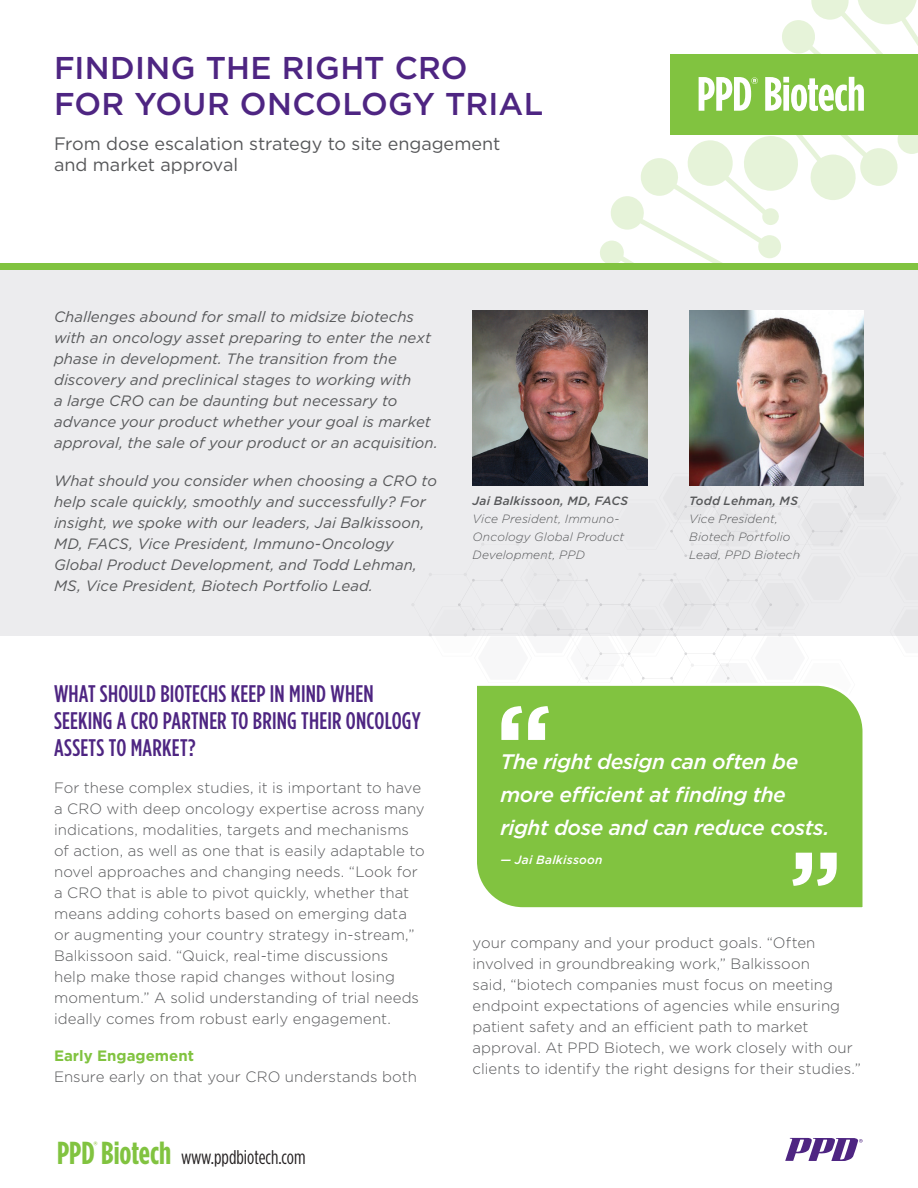
<style>
.page{position:relative;width:918px;height:1188px;background:#fff}
.page>*{position:absolute;margin:0;border:0;box-sizing:border-box;transform-origin:0 0}
.t1{font:700 105px "Gotham";color:#fff}
.t2{font:700 31.8px "Gotham Condensed";color:#81c340}
.t3{font:500 31.5px/36px "Gotham";letter-spacing:.01em;color:#4e2582}
.Subhead_2{font:500 24px/27px "Gotham Condensed";letter-spacing:.01em;color:#4e2582}
.t4{font:italic 500 21px/33px "Gotham";letter-spacing:-.02em;color:#fff}
.t5{font:19.65px "Gotham Condensed";color:#231f20}
.t6{font:18px/21px "Gotham";letter-spacing:-.005em;color:#57585a}
.body_text{font:300 15px/21px "Gotham";letter-spacing:.005em;color:#57585a}
.t7{font:italic 15px/21px "Gotham";letter-spacing:.005em;color:#57585a}
.Subhead_3{font:700 15px "Gotham";color:#81c340}
.t8{font:italic 300 12px/18px "Gotham";letter-spacing:.01em;color:#57585a}
.t9{font:italic 500 12px "Gotham";letter-spacing:.015em;color:#57585a}
.t10{font:italic 500 12px "Gotham";letter-spacing:.015em;color:#fff}
.t11{font:10.5px "Gotham";color:#82bb27}
.s1{font-weight:700;font-size:31.8px;color:#81c340}
</style>
<div class="page">
<div style="left:0;top:270px;width:918px;height:365px;background:#ececee"></div>
<svg style="left:458px;top:481px;width:399px;height:200px"></svg>
<div style="left:0;top:263px;width:918px;height:7px;background:#81c340"></div>
<svg style="left:785px;top:1138px;width:78px;height:23px"></svg>
<svg style="left:600px;top:0;width:318px;height:263px"></svg>
<img style="left:472px;top:310px;width:175px;height:175px">
<img style="left:689px;top:311px;width:175px;height:175px">
<div style="left:477px;top:681px;width:386px;height:227px;background:#81c340"></div>
<svg style="left:792px;top:853px;width:45px;height:33px"></svg>
<h3 class="t3" style="left:54px;top:50px;width:491px">FINDING THE RIGHT CRO<br>FOR YOUR ONCOLOGY TRIAL</h3>
<p class="t6" style="left:54px;top:132px;width:448px">From dose escalation strategy to site engagement and market approval</p>
<p class="t7" style="left:54px;top:306px;width:385px">Challenges abound for small to midsize biotechs with an oncology asset preparing to enter the next phase in development. The transition from the discovery and preclinical stages to working with<br>a large CRO can be daunting but necessary to advance your product whether your goal is market approval, the sale of your product or an acquisition.</p>
<p class="t7" style="left:54px;top:470px;width:385px">What should you consider when choosing a CRO to help scale quickly, smoothly and successfully? For insight, we spoke with our leaders, Jai Balkissoon, MD, FACS, Vice President, Immuno-Oncology Global Product Development, and Todd Lehman, MS, Vice President, Biotech Portfolio Lead.</p>
<p class="t9" style="left:472px;top:493px;width:157px">Jai Balkissoon, MD, FACS</p>
<p class="t8" style="left:472px;top:509px;width:153px">Vice President, Immuno-<br>Oncology Global Product<br>Development, PPD</p>
<p class="t9" style="left:689px;top:493px;width:110px">Todd Lehman, MS</p>
<p class="t8" style="left:689px;top:509px;width:113px">Vice President,<br>Biotech Portfolio<br>Lead, PPD Biotech</p>
<p class="Subhead_2" style="left:54px;top:680px;width:368px">WHAT SHOULD BIOTECHS KEEP IN MIND WHEN<br>SEEKING A CRO PARTNER TO BRING THEIR ONCOLOGY<br>ASSETS TO MARKET?</p>
<p class="body_text" style="left:54px;top:777px;width:372px">For these complex studies, it is important to have a CRO with deep oncology expertise across many indications, modalities, targets and mechanisms of action, as well as one that is easily adaptable to novel approaches and changing needs. “Look for a CRO that is able to pivot quickly, whether that means adding cohorts based on emerging data or augmenting your country strategy in-stream,” Balkissoon said. “Quick, real-time discussions<br>help make those rapid changes without losing momentum.” A solid understanding of trial needs ideally comes from robust early engagement.</p>
<p class="Subhead_3" style="left:54px;top:1046px;width:141px">Early Engagement</p>
<p class="body_text" style="left:54px;top:1066px;width:364px">Ensure early on that your CRO understands both</p>
<h2 class="t2" style="left:57px;top:1134px;width:39px">PPD</h2>
<p class="t11" style="left:94px;top:1139px;width:6px">®</p>
<h3 class="t5" style="left:101px;top:1146px;width:206px"><span class="s1">Biotech</span> www.ppdbiotech.com</h3>
<p class="t1" style="left:495px;top:673px;width:58px">“</p>
<p class="t4" style="left:501px;top:745px;width:330px">The right design can often be more efficient at finding the right dose and can reduce costs.</p>
<p class="t10" style="left:501px;top:852px;width:104px">— Jai Balkissoon</p>
<p class="body_text" style="left:472px;top:932px;width:390px">your company and your product goals. “Often involved in groundbreaking work,” Balkissoon<br>said, “biotech companies must focus on meeting endpoint expectations of agencies while ensuring patient safety and an efficient path to market approval. At PPD Biotech, we work closely with our clients to identify the right designs for their studies.”</p>
</div>
